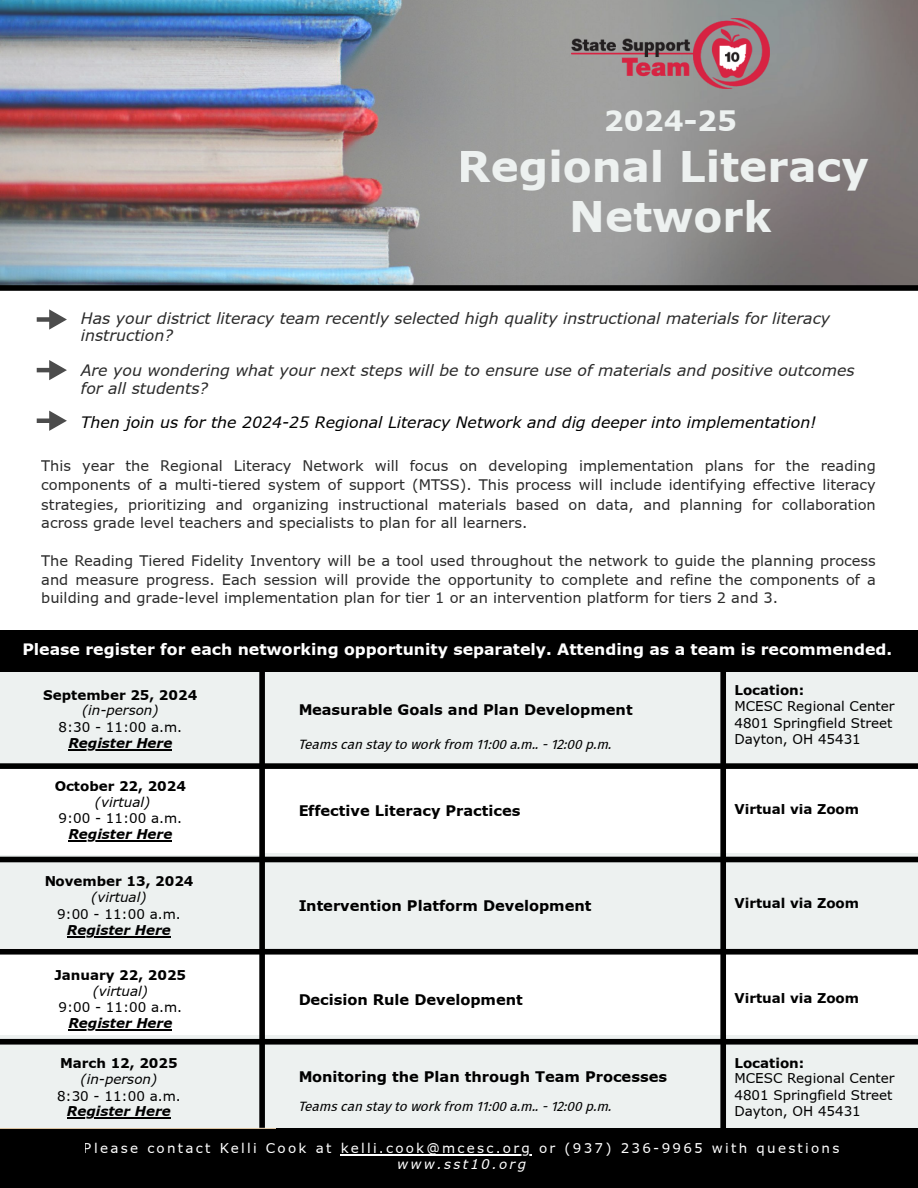
<style>
.page{position:relative;width:918px;height:1188px;background:#fff}
.page>*{position:absolute;margin:0;border:0;box-sizing:border-box;transform-origin:0 0}
.t1{font:700 42.3px/50.4px "Verdana";color:#edf1f0;text-align:center}
.t2{font:700 28.2px "Verdana";color:#edf1f0}
.t3{font:italic 15.75px/16.8px "Verdana";color:#2b2b2b}
.t4{font:700 15.75px "Verdana";color:#fff}
.t5{font:italic 15.75px "Verdana";color:#000}
.t6{font:14.7px/18.8px "Verdana";color:#2b2b2b;text-align:justify}
.t7{font:700 14.7px "Verdana";color:#000}
.t8{font:13.5px/16.4px "Verdana";color:#000}
.t9{font:700 13.5px "Verdana";color:#000}
.t10{font:italic 13.5px "Fira Sans";color:#000}
.t11{font:13.5px "Verdana";letter-spacing:.165em;color:#fff}
.t12{font:italic 700 13.5px "Verdana";color:#000}
.t13{font:italic 13.5px "Verdana";color:#000}
.t14{font:italic 13.5px "Verdana";letter-spacing:.165em;color:#fff}
</style>
<div class="page">
<img style="left:0;top:0;width:918px;height:288px">
<div style="left:0;top:1127px;width:918px;height:61px;background:#000"></div>
<div style="left:0;top:630px;width:260px;height:136px;background:#edf1f0"></div>
<hr style="left:341px;top:1154px;width:191px;height:1px;background:#fff">
<div style="left:266px;top:630px;width:652px;height:136px;background:#edf1f0"></div>
<img style="left:571px;top:18px;width:198px;height:71px">
<div style="left:1px;top:763px;width:917px;height:6px;background:#000"></div>
<div style="left:0;top:1035px;width:918px;height:92px;background:#edf1f0"></div>
<div style="left:262px;top:853px;width:656px;height:98px;background:#edf1f0"></div>
<div style="left:0;top:855px;width:266px;height:92px;background:#edf1f0"></div>
<div style="left:259px;top:652px;width:6px;height:473px;background:#000"></div>
<hr style="left:68px;top:749px;width:104px;height:1px;background:#000">
<div style="left:1px;top:285px;width:917px;height:6px;background:#000"></div>
<hr style="left:68px;top:840px;width:104px;height:1px;background:#000">
<div style="left:1px;top:857px;width:917px;height:5px;background:#000"></div>
<hr style="left:67px;top:936px;width:104px;height:1px;background:#000">
<hr style="left:68px;top:1029px;width:104px;height:1px;background:#000">
<hr style="left:67px;top:1117px;width:104px;height:2px;background:#000">
<div style="left:0;top:1039px;width:917px;height:6px;background:#000"></div>
<div style="left:720px;top:642px;width:6px;height:484px;background:#000"></div>
<div style="left:39px;top:317px;width:12px;height:5px;background:#4c4c4c"></div>
<svg style="left:49px;top:309px;width:18px;height:21px"></svg>
<hr style="left:39px;top:368px;width:12px;height:4px;background:#4c4c4c">
<svg style="left:49px;top:360px;width:18px;height:20px"></svg>
<div style="left:1px;top:949px;width:917px;height:6px;background:#000"></div>
<hr style="left:39px;top:419px;width:12px;height:4px;background:#4c4c4c">
<svg style="left:49px;top:411px;width:18px;height:20px"></svg>
<div style="left:0;top:630px;width:918px;height:42px;background:#000"></div>
<h2 class="t2" style="left:604px;top:103px;width:135px">2024-25</h2>
<h1 class="t1" style="left:458px;top:142px;width:413px">Regional Literacy<br>Network</h1>
<p class="t3" style="left:81px;top:310px;width:751px">Has your district literacy team recently selected high quality instructional materials for literacy instruction?</p>
<p class="t3" style="left:81px;top:361px;width:775px;line-height:18px">Are you wondering what your next steps will be to ensure use of materials and positive outcomes for all students?</p>
<p class="t5" style="left:81px;top:412px;width:737px">Then join us for the 2024-25 Regional Literacy Network and dig deeper into implementation!</p>
<p class="t6" style="left:41px;top:457px;width:836px">This year the Regional Literacy Network will focus on developing implementation plans for the reading components of a multi-tiered system of support (MTSS). This process will include identifying effective literacy strategies, prioritizing and organizing instructional materials based on data, and planning for collaboration across grade level teachers and specialists to plan for all learners.</p>
<p class="t6" style="left:41px;top:552px;width:836px">The Reading Tiered Fidelity Inventory will be a tool used throughout the network to guide the planning process and measure progress. Each session will provide the opportunity to complete and refine the components of a building and grade-level implementation plan for tier 1 or an intervention platform for tiers 2 and 3.</p>
<p class="t4" style="left:22px;top:639px;width:871px">Please register for each networking opportunity separately. Attending as a team is recommended.</p>
<p class="t9" style="left:43px;top:686px;width:156px">September 25, 2024</p>
<p class="t13" style="left:82px;top:702px;width:78px">(in-person)</p>
<p class="t8" style="left:58px;top:720px;width:125px">8:30 - 11:00 a.m.</p>
<p class="t12" style="left:68px;top:734px;width:105px">Register Here</p>
<p class="t9" style="left:55px;top:777px;width:133px">October 22, 2024</p>
<p class="t13" style="left:95px;top:793px;width:57px">(virtual)</p>
<p class="t8" style="left:58px;top:811px;width:125px">9:00 - 11:00 a.m.</p>
<p class="t12" style="left:68px;top:826px;width:105px">Register Here</p>
<p class="t9" style="left:44px;top:873px;width:151px">November 13, 2024</p>
<p class="t13" style="left:91px;top:889px;width:57px">(virtual)</p>
<p class="t8" style="left:57px;top:906px;width:125px">9:00 - 11:00 a.m.</p>
<p class="t12" style="left:67px;top:921px;width:105px">Register Here</p>
<p class="t9" style="left:54px;top:966px;width:133px">January 22, 2025</p>
<p class="t13" style="left:93px;top:982px;width:57px">(virtual)</p>
<p class="t8" style="left:58px;top:1000px;width:125px">9:00 - 11:00 a.m.</p>
<p class="t12" style="left:68px;top:1015px;width:105px">Register Here</p>
<p class="t9" style="left:60px;top:1054px;width:119px">March 12, 2025</p>
<p class="t13" style="left:81px;top:1070px;width:78px">(in-person)</p>
<p class="t8" style="left:57px;top:1088px;width:125px">8:30 - 11:00 a.m.</p>
<p class="t12" style="left:67px;top:1103px;width:105px">Register Here</p>
<p class="t7" style="left:298px;top:701px;width:336px">Measurable Goals and Plan Development</p>
<p class="t10" style="left:298px;top:734px;width:318px">Teamscan stayto workfrom 11:00a.m..-12:00p.m.</p>
<p class="t7" style="left:298px;top:801px;width:224px">Effective Literacy Practices</p>
<p class="t7" style="left:298px;top:896px;width:295px">Intervention Platform Development</p>
<p class="t7" style="left:298px;top:990px;width:226px">Decision Rule Development</p>
<p class="t7" style="left:298px;top:1067px;width:370px">Monitoring the Plan through Team Processes</p>
<p class="t10" style="left:298px;top:1097px;width:318px">Teamscan stayto workfrom 11:00a.m..-12:00p.m.</p>
<p class="t9" style="left:734px;top:682px;width:71px">Location:</p>
<p class="t8" style="left:734px;top:698px;width:162px">MCESC Regional Center<br>4801 Springfield Street<br>Dayton, OH 45431</p>
<p class="t9" style="left:734px;top:801px;width:126px">Virtual via Zoom</p>
<p class="t9" style="left:734px;top:894px;width:126px">Virtual via Zoom</p>
<p class="t9" style="left:734px;top:990px;width:126px">Virtual via Zoom</p>
<p class="t9" style="left:734px;top:1054px;width:71px">Location:</p>
<p class="t8" style="left:734px;top:1071px;width:162px">MCESC Regional Center<br>4801 Springfield Street<br>Dayton, OH 45431</p>
<p class="t11" style="left:84px;top:1140px;width:757px">Please contact Kelli Cook at kelli.cook@mcesc.org or (937) 236-9965 with questions</p>
<p class="t14" style="left:397px;top:1155px;width:130px">www.sst10.org</p>
</div>
